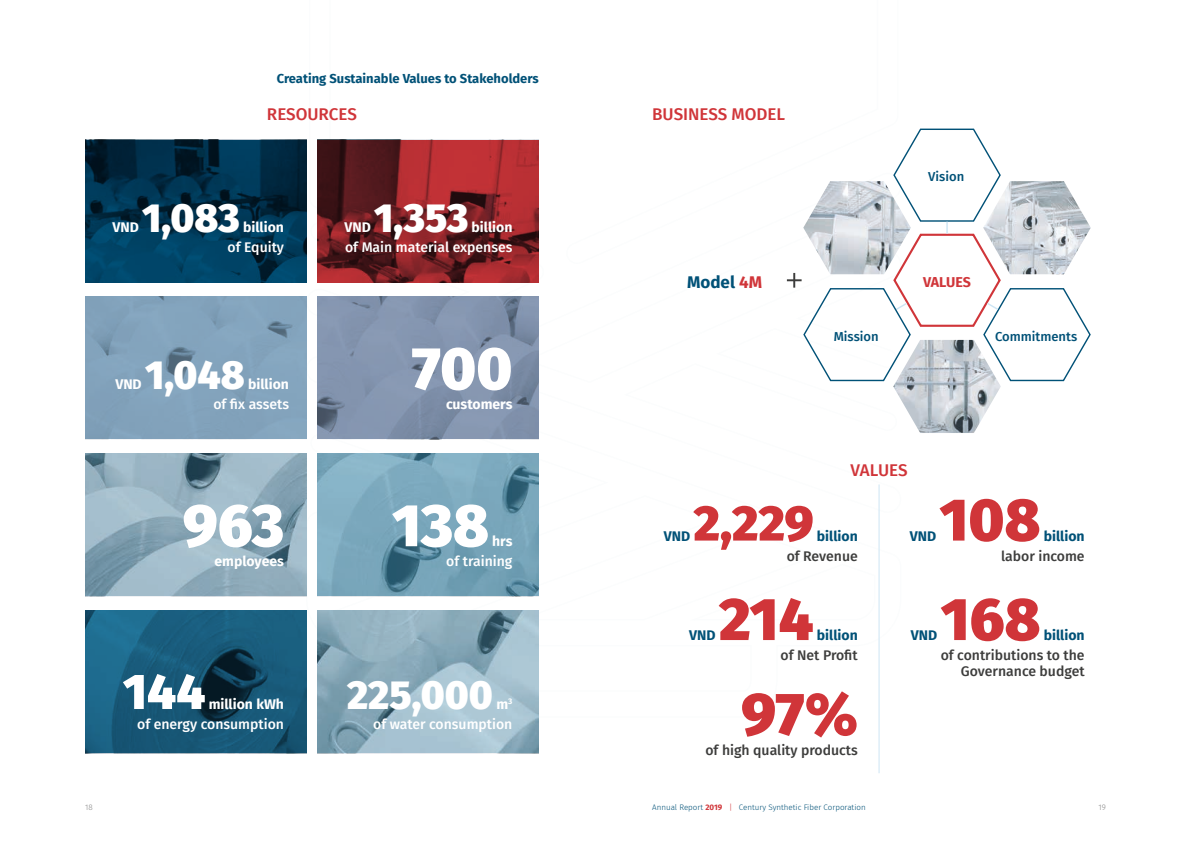
<style>
.page{position:relative;width:1191px;height:842px;background:#fff}
.page>*{position:absolute;margin:0;border:0;box-sizing:border-box;transform-origin:0 0}
.t1{font:900 60px "Fira Sans";color:#d03539}
.t2{font:900 60px "Fira Sans";color:#fff}
.t3{font:900 50px "Fira Sans";color:#d03539}
.t4{font:900 50px "Fira Sans";color:#fff}
.t5{font:900 40px "Fira Sans";color:#fff}
.t6{font:500 17px "Fira Sans";color:#d03539}
.t7{font:700 17px "Fira Sans";color:#005177}
.t8{font:700 14.2px "Fira Sans";letter-spacing:-.01em;color:#d03539}
.t9{font:500 14px/20px "Fira Sans";color:#fff;text-align:right}
.t10{font:500 14px/16px "Fira Sans";color:#3d3d3c;text-align:right}
.t11{font:700 14px "Fira Sans";color:#fff}
.t12{font:700 14px "Fira Sans";color:#005177}
.t13{font:700 13px "Fira Sans";color:#005177}
.t14{font:500 13px "Fira Sans";color:#005177}
.t15{font:300 8px "Fira Sans";color:#005177}
.t16{font:300 8px "Fira Sans";color:#878787}
.s1{font-weight:700}
.s2{color:#d03539}
.s3{font-weight:700;color:#d03539}
</style>
<div class="page">
<img style="left:893px;top:382px;width:107px;height:51px">
<svg style="left:787px;top:128px;width:304px;height:254px"></svg>
<img style="left:85px;top:140px;width:222px;height:142px">
<div style="left:85px;top:296px;width:222px;height:143px;background:#83a3bc"></div>
<img style="left:85px;top:453px;width:222px;height:143px">
<img style="left:85px;top:610px;width:222px;height:143px">
<img style="left:317px;top:140px;width:222px;height:142px">
<img style="left:317px;top:296px;width:222px;height:143px">
<img style="left:317px;top:453px;width:222px;height:143px">
<img style="left:317px;top:610px;width:222px;height:143px">
<hr style="left:878px;top:484px;width:1px;height:289px;background:#cde5f4">
<p class="t13" style="left:277px;top:68px;width:263px">Creating Sustainable Values to Stakeholders</p>
<p class="t6" style="left:267px;top:100px;width:91px">RESOURCES</p>
<h3 class="t5" style="left:142px;top:182px;width:99px">1,083</h3>
<p class="t11" style="left:243px;top:216px;width:42px">billion</p>
<p class="t9" style="left:228px;top:237px;width:58px">of Equity</p>
<p class="t11" style="left:112px;top:216px;width:28px">VND</p>
<h3 class="t5" style="left:145px;top:339px;width:101px">1,048</h3>
<p class="t11" style="left:248px;top:373px;width:42px">billion</p>
<p class="t9" style="left:213px;top:394px;width:77px">of fix assets</p>
<p class="t11" style="left:115px;top:373px;width:28px">VND</p>
<h1 class="t2" style="left:183px;top:471px;width:103px">963</h1>
<p class="t11" style="left:214px;top:550px;width:71px">employees</p>
<h2 class="t4" style="left:123px;top:647px;width:84px">144</h2>
<p class="t11" style="left:209px;top:692px;width:77px">million kWh</p>
<p class="t9" style="left:137px;top:713px;width:148px">of energy consumption</p>
<h3 class="t5" style="left:374px;top:182px;width:96px">1,353</h3>
<p class="t11" style="left:471px;top:216px;width:42px">billion</p>
<p class="t9" style="left:345px;top:237px;width:169px">of Main material expenses</p>
<p class="t11" style="left:344px;top:216px;width:28px">VND</p>
<h1 class="t2" style="left:412px;top:315px;width:102px">700</h1>
<p class="t11" style="left:446px;top:393px;width:68px">customers</p>
<h1 class="t2" style="left:392px;top:471px;width:98px">138</h1>
<p class="t11" style="left:492px;top:530px;width:22px">hrs</p>
<p class="t9" style="left:446px;top:551px;width:68px">of training</p>
<h3 class="t5" style="left:347px;top:659px;width:147px">225,000</h3>
<p class="t9" style="left:373px;top:693px;width:141px"><span class="s1">m</span><sup>3<br></sup>of water consumption</p>
<p class="t6" style="left:652px;top:100px;width:134px">BUSINESS MODEL</p>
<p class="t14" style="left:928px;top:166px;width:37px">Vision</p>
<p class="t7" style="left:687px;top:268px;width:76px">Model <span class="s2">4M</span></p>
<p class="t8" style="left:923px;top:270px;width:49px">VALUES</p>
<p class="t14" style="left:833px;top:326px;width:46px">Mission</p>
<p class="t14" style="left:995px;top:326px;width:84px">Commitments</p>
<p class="t6" style="left:850px;top:456px;width:58px">VALUES</p>
<h2 class="t3" style="left:693px;top:478px;width:122px">2,229</h2>
<p class="t12" style="left:817px;top:524px;width:42px">billion</p>
<p class="t10" style="left:786px;top:547px;width:73px">of Revenue</p>
<p class="t12" style="left:664px;top:524px;width:28px">VND</p>
<h1 class="t1" style="left:719px;top:565px;width:96px">214</h1>
<p class="t12" style="left:817px;top:623px;width:42px">billion</p>
<p class="t10" style="left:780px;top:646px;width:79px">of Net Profit</p>
<p class="t12" style="left:689px;top:623px;width:28px">VND</p>
<h1 class="t1" style="left:741px;top:660px;width:118px">97%</h1>
<p class="t10" style="left:705px;top:741px;width:154px">of high quality products</p>
<h1 class="t1" style="left:939px;top:466px;width:102px">108</h1>
<p class="t12" style="left:1043px;top:524px;width:42px">billion</p>
<p class="t10" style="left:1001px;top:547px;width:85px">labor income</p>
<p class="t12" style="left:909px;top:524px;width:28px">VND</p>
<h1 class="t1" style="left:940px;top:565px;width:101px">168</h1>
<p class="t12" style="left:1043px;top:623px;width:42px">billion</p>
<p class="t10" style="left:940px;top:646px;width:145px">of contributions to the<br>Governance budget</p>
<p class="t12" style="left:911px;top:623px;width:28px">VND</p>
<p class="t16" style="left:85px;top:802px;width:9px">18</p>
<p class="t15" style="left:652px;top:802px;width:215px">Annual Report <span class="s3">2019</span> <span class="s2">|</span> Century Synthetic Fiber Corporation</p>
<p class="t16" style="left:1098px;top:802px;width:9px">19</p>
</div>
